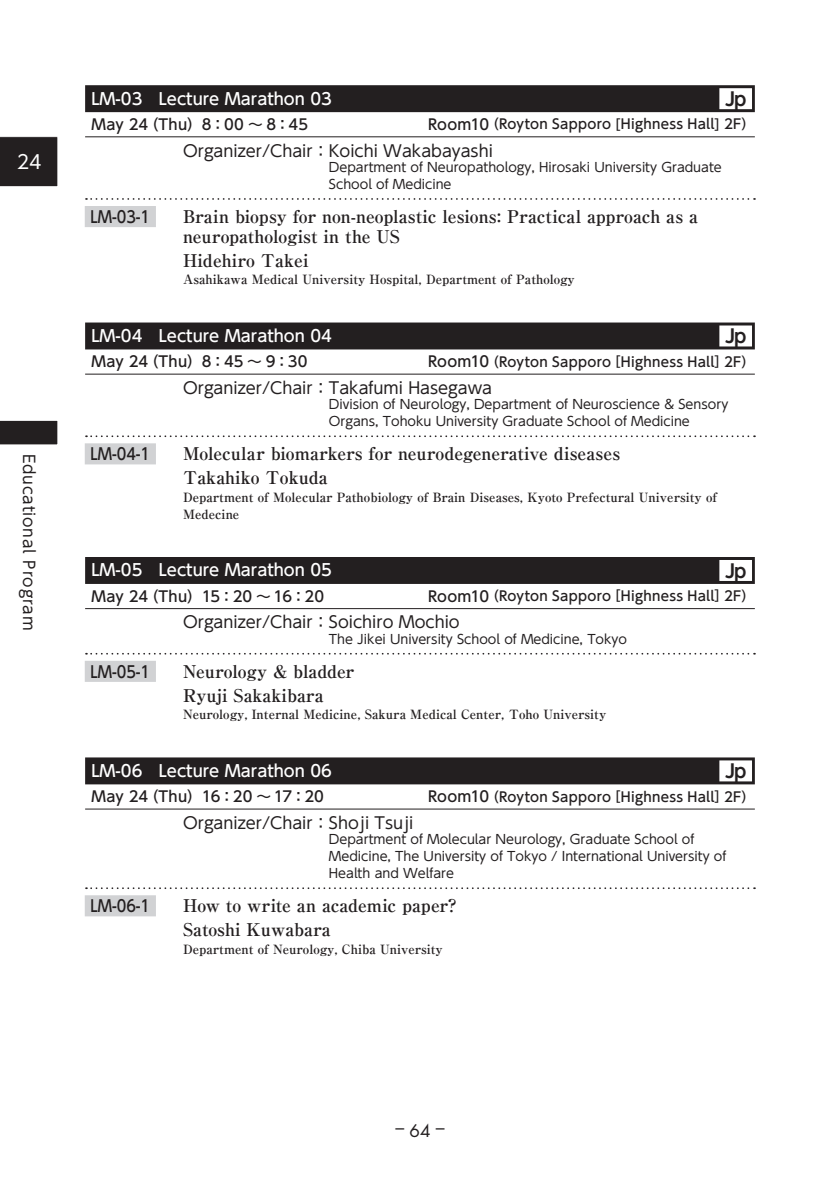
<style>
.page{position:relative;width:840px;height:1191px;background:#fff}
.page>*{position:absolute;margin:0;border:0;box-sizing:border-box;transform-origin:0 0}
.t1{font:18.8px "UD Shin Go Pr 6 N";color:#fff}
.t2{font:700 18.4px "UD Shin Go Pr 6 N De";letter-spacing:-.06em;color:#231f20}
.t3{font:700 17.6px/24px "Ryumin Pr 6 N";color:#231f20}
.t4{font:17px "Futura Std";color:#231f20;scale:2.5 1}
.t5{font:16.2px "UD Shin Go Pr 6 N";color:#231f20}
.t6{font:500 16.2px "UD Shin Go Pr 6 N";color:#fff}
.t7{font:500 16.2px "UD Shin Go Pr 6 N";color:#231f20;scale:.9 1}
.t8{font:15.6px "UD Shin Go Pr 6 N";letter-spacing:.05em;color:#231f20}
.t9{font:500 14.8px "UD Shin Go Pr 6 N";letter-spacing:.005em;color:#231f20}
.t10{font:500 13.4px "UD Shin Go Pr 6 N";letter-spacing:.02em;color:#231f20}
.t11{font:12.8px/17px "UD Shin Go Pr 6 N";color:#231f20}
.t12{font:700 12.8px/17px "Ryumin Pr 6 N";color:#231f20}
.s1{font-size:14.8px}
</style>
<div class="page">
<div style="left:85px;top:85px;width:669px;height:27px;background:#231f20"></div>
<div style="left:719px;top:88px;width:32px;height:21px;background:#fff"></div>
<hr style="left:85px;top:136px;width:669px;height:1px;background:#231f20">
<svg style="left:86px;top:198px;width:668px;height:2px"></svg>
<div style="left:85px;top:206px;width:71px;height:21px;background:#d1d2d4"></div>
<div style="left:85px;top:322px;width:669px;height:27px;background:#231f20"></div>
<div style="left:719px;top:325px;width:32px;height:21px;background:#fff"></div>
<hr style="left:85px;top:374px;width:669px;height:1px;background:#231f20">
<svg style="left:86px;top:435px;width:668px;height:2px"></svg>
<div style="left:85px;top:443px;width:71px;height:21px;background:#d1d2d4"></div>
<div style="left:85px;top:557px;width:669px;height:27px;background:#231f20"></div>
<div style="left:719px;top:560px;width:32px;height:21px;background:#fff"></div>
<hr style="left:85px;top:608px;width:669px;height:1px;background:#231f20">
<svg style="left:86px;top:653px;width:668px;height:1px"></svg>
<div style="left:85px;top:661px;width:71px;height:21px;background:#d1d2d4"></div>
<div style="left:85px;top:757px;width:669px;height:27px;background:#231f20"></div>
<div style="left:719px;top:760px;width:32px;height:21px;background:#fff"></div>
<hr style="left:85px;top:808px;width:669px;height:1px;background:#231f20">
<svg style="left:86px;top:887px;width:668px;height:2px"></svg>
<div style="left:85px;top:895px;width:71px;height:21px;background:#d1d2d4"></div>
<svg style="left:0;top:136px;width:58px;height:51px;background:#2d292a"></svg>
<svg style="left:0;top:420px;width:58px;height:25px"></svg>
<h1 class="t1" style="left:17px;top:146px;width:26px">24</h1>
<p class="t8" style="left:42px;top:454px;width:178px;rotate:90deg">Educational Program</p>
<p class="t6" style="left:91px;top:85px;width:242px">LM-03　Lecture Marathon 03</p>
<h2 class="t2" style="left:724px;top:84px;width:23px">Jp</h2>
<p class="t9" style="left:91px;top:112px;width:218px">May 24（Thu）8：00 ～ 8：45</p>
<p class="t10" style="left:428px;top:113px;width:328px"><span class="s1">Room10</span>（Royton Sapporo [Highness Hall] 2F）</p>
<p class="t5" style="left:183px;top:137px;width:327px">Organizer/Chair：Koichi Wakabayashi　</p>
<p class="t11" style="left:329px;top:158px;width:394px">Department of Neuropathology, Hirosaki University Graduate<br>School of Medicine</p>
<p class="t7" style="left:90px;top:203px;width:68px">LM-03-1</p>
<h3 class="t3" style="left:183px;top:206px;width:516px;line-height:19.8px">Brain biopsy for non-neoplastic lesions: Practical approach as a neuropathologist in the US</h3>
<h3 class="t3" style="left:183px;top:248px;width:127px">Hidehiro Takei</h3>
<p class="t12" style="left:183px;top:270px;width:393px">Asahikawa Medical University Hospital, Department of Pathology</p>
<p class="t6" style="left:91px;top:323px;width:242px">LM-04　Lecture Marathon 04</p>
<h2 class="t2" style="left:724px;top:321px;width:23px">Jp</h2>
<p class="t9" style="left:91px;top:349px;width:217px">May 24（Thu）8：45 ～ 9：30</p>
<p class="t10" style="left:428px;top:351px;width:328px"><span class="s1">Room10</span>（Royton Sapporo [Highness Hall] 2F）</p>
<p class="t5" style="left:183px;top:374px;width:326px">Organizer/Chair：Takafumi Hasegawa　</p>
<p class="t11" style="left:329px;top:395px;width:400px">Division of Neurology, Department of Neuroscience &amp; Sensory<br>Organs, Tohoku University Graduate School of Medicine</p>
<p class="t7" style="left:90px;top:441px;width:68px">LM-04-1</p>
<h3 class="t3" style="left:183px;top:441px;width:438px">Molecular biomarkers for neurodegenerative diseases<br>Takahiko Tokuda</h3>
<p class="t12" style="left:183px;top:488px;width:535px">Department of Molecular Pathobiology of Brain Diseases, Kyoto Prefectural University of<br>Medecine</p>
<p class="t6" style="left:91px;top:557px;width:242px">LM-05　Lecture Marathon 05</p>
<h2 class="t2" style="left:724px;top:555px;width:23px">Jp</h2>
<p class="t9" style="left:91px;top:584px;width:234px">May 24（Thu）15：20 ～ 16：20</p>
<p class="t10" style="left:428px;top:585px;width:328px"><span class="s1">Room10</span>（Royton Sapporo [Highness Hall] 2F）</p>
<p class="t5" style="left:183px;top:609px;width:294px">Organizer/Chair：Soichiro Mochio　</p>
<p class="t11" style="left:329px;top:630px;width:299px">The Jikei University School of Medicine, Tokyo</p>
<p class="t7" style="left:90px;top:658px;width:68px">LM-05-1</p>
<h3 class="t3" style="left:183px;top:658px;width:173px">Neurology &amp; bladder<br>Ryuji Sakakibara</h3>
<p class="t12" style="left:183px;top:705px;width:424px">Neurology, Internal Medicine, Sakura Medical Center, Toho University</p>
<p class="t6" style="left:91px;top:757px;width:242px">LM-06　Lecture Marathon 06</p>
<h2 class="t2" style="left:724px;top:756px;width:23px">Jp</h2>
<p class="t9" style="left:91px;top:784px;width:234px">May 24（Thu）16：20 ～ 17：20</p>
<p class="t10" style="left:428px;top:785px;width:328px"><span class="s1">Room10</span>（Royton Sapporo [Highness Hall] 2F）</p>
<p class="t5" style="left:183px;top:809px;width:248px">Organizer/Chair：Shoji Tsuji　</p>
<p class="t11" style="left:329px;top:830px;width:398px">Department of Molecular Neurology, Graduate School of<br>Medicine, The University of Tokyo / International University of<br>Health and Welfare</p>
<p class="t7" style="left:90px;top:892px;width:68px">LM-06-1</p>
<h3 class="t3" style="left:183px;top:893px;width:275px">How to write an academic paper?<br>Satoshi Kuwabara</h3>
<p class="t12" style="left:183px;top:940px;width:261px">Department of Neurology, Chiba University</p>
<h3 class="t4" style="left:395px;top:1118px;width:21px">-64 -</h3>
</div>
